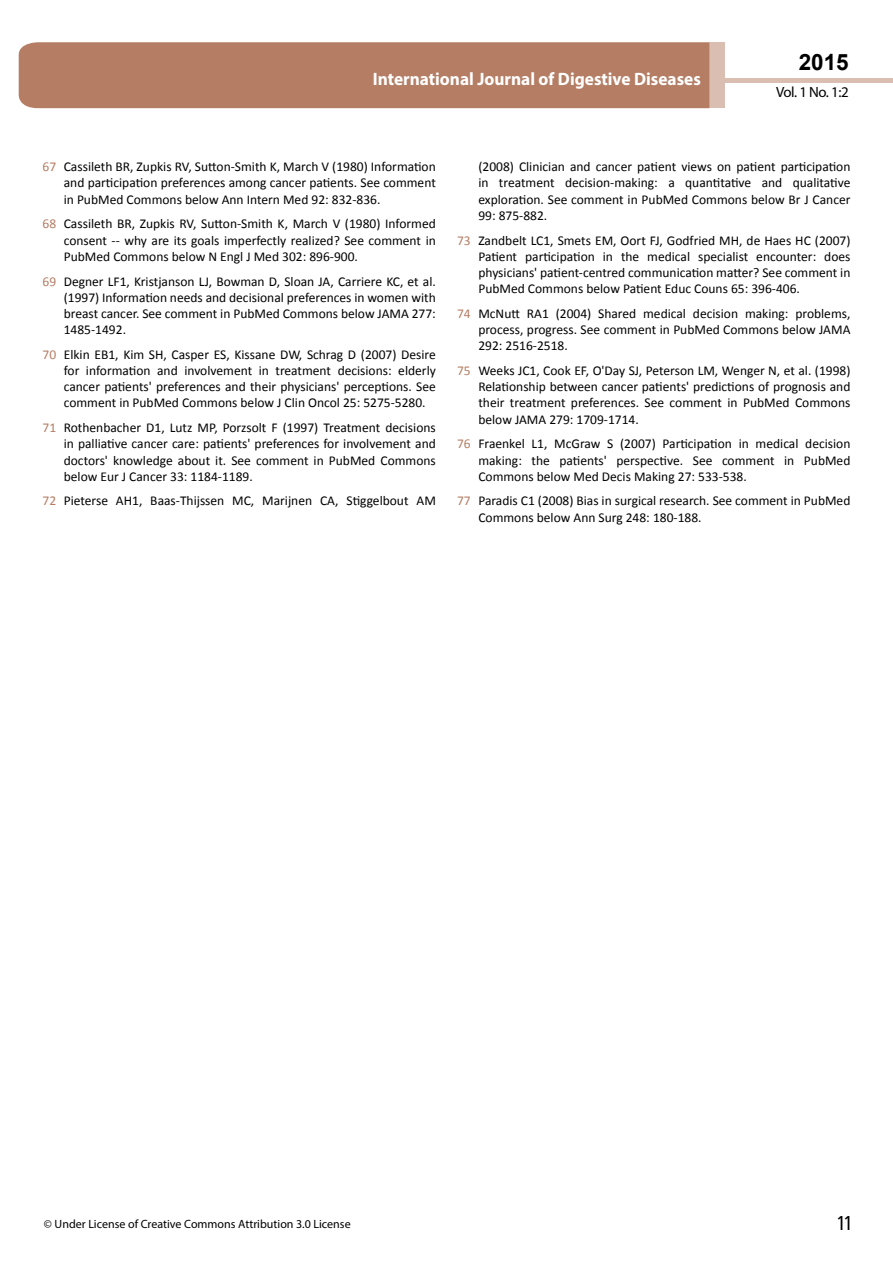
<style>
.page{position:relative;width:893px;height:1263px;background:#fff}
.page>*{position:absolute;margin:0;border:0;box-sizing:border-box;transform-origin:0 0}
.t1{font:25.5px "Tunga";color:#000}
.t2{font:700 22.5px "Arial";color:#000}
.t3{font:700 18px "Myriad Pro";color:#fff;scale:.96 1}
.t4{font:14.85px "Myriad Pro";color:#000}
.t5{font:13.5px/16.2px "Calibri";color:#000;text-align:justify}
.t6{font:12px "Myriad Pro";color:#000}
.s1{color:#b47d64}
</style>
<div class="page">
<hr style="left:725px;top:78px;width:168px;height:4px;background:#d9beb1">
<div style="left:19px;top:42px;width:690px;height:66px;background:#b47d64"></div>
<div style="left:709px;top:42px;width:16px;height:66px;background:#d9beb1"></div>
<h3 class="t3" style="left:373px;top:67px;width:343px">International Journal of Digestive Diseases</h3>
<h3 class="t3" style="left:585px;top:74px;width:128px">ISSN 1698-9465</h3>
<h2 class="t2" style="left:799px;top:47px;width:52px">2015</h2>
<p class="t4" style="left:776px;top:83px;width:74px">Vol. 1 No. 1:2</p>
<p class="t5" style="left:64px;top:159px;width:374px;text-indent:-21px"><span class="s1">67</span> Cassileth BR, Zupkis RV, Sutton-Smith K, March V (1980) Information and participation preferences among cancer patients. See comment in PubMed Commons below Ann Intern Med 92: 832-836.</p>
<p class="t5" style="left:64px;top:216px;width:374px;text-indent:-21px"><span class="s1">68</span> Cassileth BR, Zupkis RV, Sutton-Smith K, March V (1980) Informed consent -- why are its goals imperfectly realized? See comment in PubMed Commons below N Engl J Med 302: 896-900.</p>
<p class="t5" style="left:64px;top:273px;width:374px;text-indent:-21px"><span class="s1">69</span> Degner LF1, Kristjanson LJ, Bowman D, Sloan JA, Carriere KC, et al. (1997) Information needs and decisional preferences in women with breast cancer. See comment in PubMed Commons below JAMA 277:<br>1485-1492.</p>
<p class="t5" style="left:64px;top:346px;width:374px;text-indent:-21px"><span class="s1">70</span> Elkin EB1, Kim SH, Casper ES, Kissane DW, Schrag D (2007) Desire for information and involvement in treatment decisions: elderly cancer patients' preferences and their physicians' perceptions. See comment in PubMed Commons below J Clin Oncol 25: 5275-5280.</p>
<p class="t5" style="left:64px;top:420px;width:374px;text-indent:-21px"><span class="s1">71</span> Rothenbacher D1, Lutz MP, Porzsolt F (1997) Treatment decisions in palliative cancer care: patients' preferences for involvement and doctors' knowledge about it. See comment in PubMed Commons below Eur J Cancer 33: 1184-1189.</p>
<p class="t5" style="left:43px;top:493px;width:395px"><span class="s1">72</span> Pieterse AH1, Baas-Thijssen MC, Marijnen CA, Stiggelbout AM</p>
<p class="t5" style="left:478px;top:159px;width:374px">(2008) Clinician and cancer patient views on patient participation in treatment decision-making: a quantitative and qualitative exploration. See comment in PubMed Commons below Br J Cancer 99: 875-882.</p>
<p class="t5" style="left:478px;top:232px;width:374px;text-indent:-21px"><span class="s1">73</span> Zandbelt LC1, Smets EM, Oort FJ, Godfried MH, de Haes HC (2007)<br>Patient participation in the medical specialist encounter: does physicians' patient-centred communication matter? See comment in PubMed Commons below Patient Educ Couns 65: 396-406.</p>
<p class="t5" style="left:478px;top:305px;width:374px;text-indent:-21px"><span class="s1">74</span> McNutt RA1 (2004) Shared medical decision making: problems, process, progress. See comment in PubMed Commons below JAMA 292: 2516-2518.</p>
<p class="t5" style="left:478px;top:362px;width:374px;text-indent:-21px"><span class="s1">75</span> Weeks JC1, Cook EF, O'Day SJ, Peterson LM, Wenger N, et al. (1998)<br>Relationship between cancer patients' predictions of prognosis and their treatment preferences. See comment in PubMed Commons below JAMA 279: 1709-1714.</p>
<p class="t5" style="left:478px;top:436px;width:374px;text-indent:-21px"><span class="s1">76</span> Fraenkel L1, McGraw S (2007) Participation in medical decision making: the patients' perspective. See comment in PubMed Commons below Med Decis Making 27: 533-538.</p>
<p class="t5" style="left:478px;top:493px;width:374px;text-indent:-21px"><span class="s1">77</span> Paradis C1 (2008) Bias in surgical research. See comment in PubMed<br>Commons below Ann Surg 248: 180-188.</p>
<p class="t6" style="left:44px;top:1217px;width:308px">© Under License of Creative Commons Attribution 3.0 License</p>
<h1 class="t1" style="left:837px;top:1206px;width:16px">11</h1>
</div>
